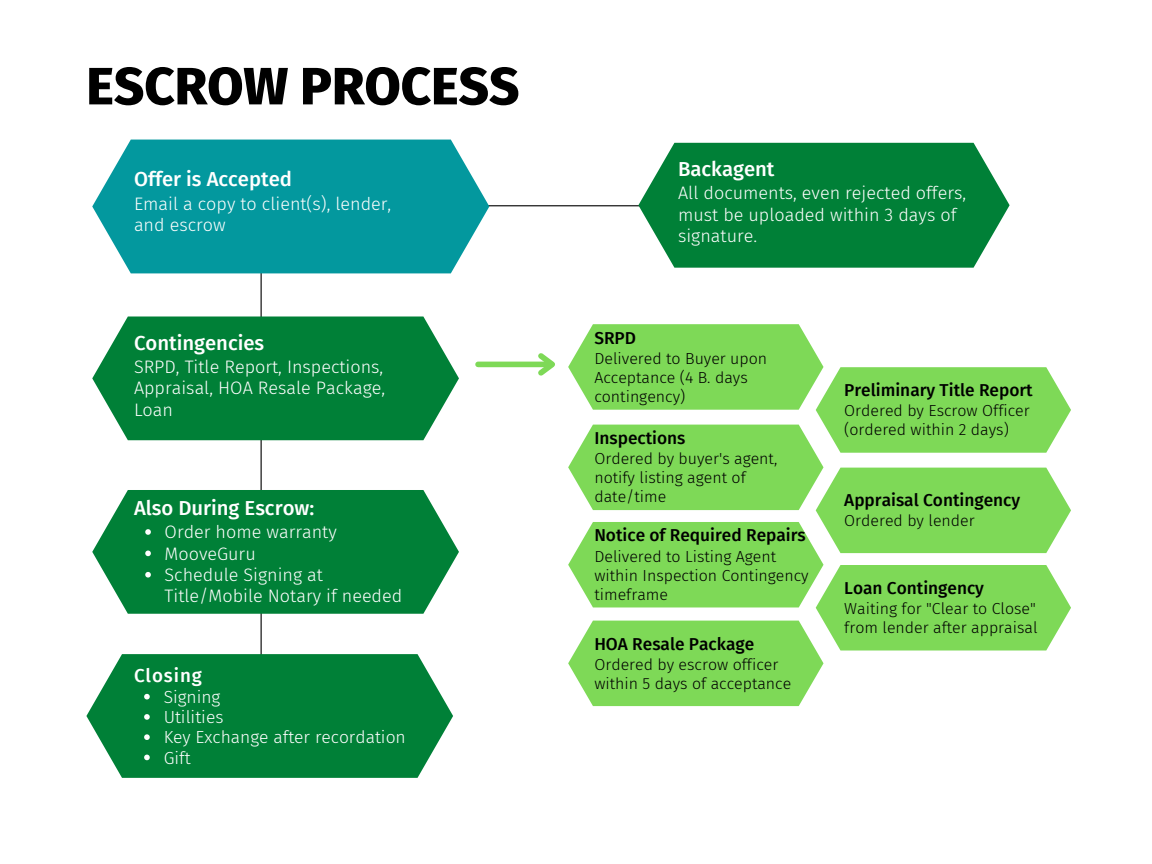
<style>
.page{position:relative;width:1152px;height:864px;background:#fff}
.page>*{position:absolute;margin:0;border:0;box-sizing:border-box;transform-origin:0 0}
.t1{font:800 52.5px "Fira Sans";color:#000}
.t2{font:500 20.25px "Fira Sans";color:#fff}
.t3{font:500 18.75px "Fira Sans";letter-spacing:.05em;color:#fff}
.t4{font:300 18px/21.3px "Fira Sans";color:#fff}
.t5{font:300 17.4px "Fira Sans";color:#fff}
.t6{font:500 17.25px "Fira Sans";color:#000}
.t7{font:300 15.9px/19.2px "Fira Sans";color:#000}
</style>
<div class="page">
<hr style="left:261px;top:261px;width:1px;height:432px;background:#000">
<svg style="left:92px;top:317px;width:367px;height:123px;fill:#008037"></svg>
<hr style="left:426px;top:205px;width:389px;height:1px;background:#000">
<svg style="left:638px;top:143px;width:372px;height:125px;fill:#008037"></svg>
<svg style="left:92px;top:140px;width:397px;height:133px;fill:#03989e"></svg>
<svg style="left:86px;top:654px;width:367px;height:124px;fill:#008037"></svg>
<svg style="left:144px;top:694px;width:6px;height:5px"></svg>
<svg style="left:144px;top:714px;width:6px;height:6px"></svg>
<svg style="left:144px;top:734px;width:6px;height:6px"></svg>
<svg style="left:144px;top:755px;width:6px;height:5px"></svg>
<svg style="left:92px;top:490px;width:367px;height:124px;fill:#008037"></svg>
<svg style="left:145px;top:529px;width:6px;height:6px"></svg>
<svg style="left:145px;top:551px;width:6px;height:5px"></svg>
<svg style="left:145px;top:572px;width:6px;height:6px"></svg>
<svg style="left:568px;top:324px;width:503px;height:382px"></svg>
<div style="left:478px;top:362px;width:73px;height:5px;background:#7ed957"></div>
<svg style="left:533px;top:353px;width:22px;height:23px"></svg>
<p class="t1" style="left:86px;top:55px;width:435px">ESCROW PROCESS</p>
<p class="t2" style="left:134px;top:167px;width:159px">Offer is Accepted</p>
<p class="t4" style="left:134px;top:193px;width:259px">Email a copy to client(s), lender, and escrow</p>
<p class="t2" style="left:134px;top:331px;width:132px">Contingencies</p>
<p class="t4" style="left:134px;top:356px;width:253px;text-align:justify">SRPD, Title Report, Inspections, Appraisal, HOA Resale Package, Loan</p>
<p class="t2" style="left:134px;top:496px;width:182px">Also During Escrow:</p>
<p class="t4" style="left:165px;top:521px;width:174px">Order home warranty</p>
<p class="t4" style="left:165px;top:543px;width:93px">MooveGuru</p>
<p class="t4" style="left:165px;top:564px;width:239px">Schedule Signing at<br>Title/Mobile Notary if needed</p>
<p class="t3" style="left:134px;top:664px;width:70px">Closing</p>
<p class="t5" style="left:164px;top:687px;width:58px">Signing</p>
<p class="t5" style="left:164px;top:707px;width:61px">Utilities</p>
<p class="t5" style="left:164px;top:727px;width:244px">Key Exchange after recordation</p>
<p class="t5" style="left:164px;top:747px;width:29px">Gift</p>
<p class="t2" style="left:678px;top:157px;width:98px">Backagent</p>
<p class="t4" style="left:678px;top:183px;width:290px">All documents, even rejected offers, must be uploaded within 3 days of signature.</p>
<p class="t6" style="left:594px;top:328px;width:43px">SRPD</p>
<p class="t7" style="left:594px;top:349px;width:174px">Delivered to Buyer upon<br>Acceptance (4 B. days contingency)</p>
<p class="t6" style="left:594px;top:428px;width:93px">Inspections</p>
<p class="t7" style="left:594px;top:449px;width:184px">Ordered by buyer's agent, notify listing agent of date/time</p>
<p class="t6" style="left:594px;top:525px;width:213px">Notice of Required Repairs</p>
<p class="t7" style="left:594px;top:547px;width:216px">Delivered to Listing Agent within Inspection Contingency timeframe</p>
<p class="t6" style="left:594px;top:633px;width:161px">HOA Resale Package</p>
<p class="t7" style="left:594px;top:655px;width:198px">Ordered by escrow officer within 5 days of acceptance</p>
<p class="t6" style="left:844px;top:380px;width:190px">Preliminary Title Report</p>
<p class="t7" style="left:844px;top:401px;width:187px">Ordered by Escrow Officer (ordered within 2 days)</p>
<p class="t6" style="left:844px;top:490px;width:178px">Appraisal Contingency</p>
<p class="t7" style="left:844px;top:511px;width:132px">Ordered by lender</p>
<p class="t6" style="left:844px;top:578px;width:141px">Loan Contingency</p>
<p class="t7" style="left:844px;top:599px;width:195px">Waiting for "Clear to Close" from lender after appraisal</p>
</div>
